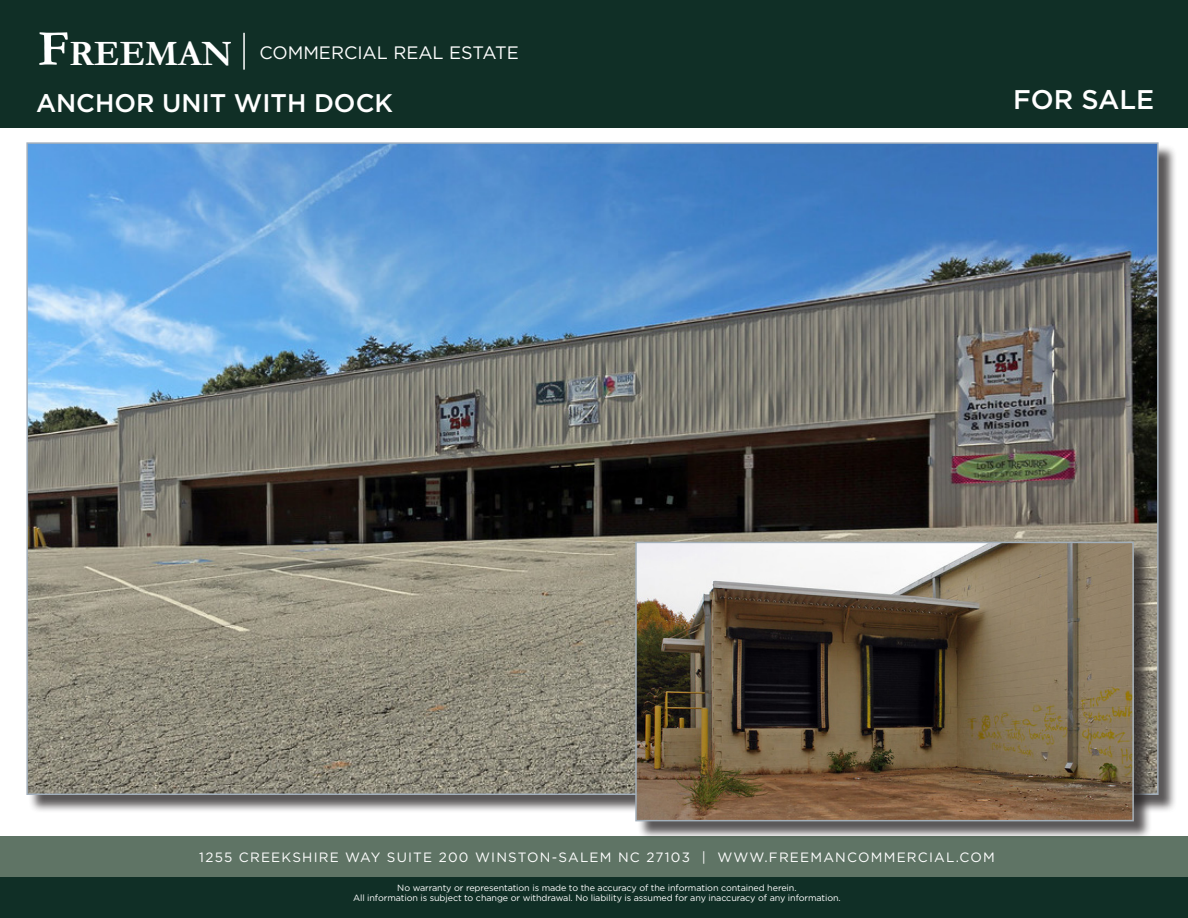
<style>
.page{position:relative;width:1188px;height:918px;background:#fff}
.page>*{position:absolute;margin:0;border:0;box-sizing:border-box;transform-origin:0 0}
.t1{font:700 36px "Garamond";color:#fff}
.t2{font:500 27px "Gotham";color:#fff}
.t3{font:500 25.5px "Gotham";color:#fff}
.t4{font:18px "Gotham";color:#fff}
.t5{font:13.5px "Gotham";letter-spacing:.09em;color:#fff}
.t6{font:9px/10.8px "Gotham";letter-spacing:-.01em;color:#fff;text-align:center}
.s1{font-size:51px}
</style>
<div class="page">
<div style="left:0;top:0;width:1188px;height:128px;background:#102f26"></div>
<hr style="left:243px;top:33px;width:2px;height:37px;background:#fff">
<div style="left:0;top:875px;width:1188px;height:43px;background:#102f26"></div>
<div style="left:0;top:837px;width:1188px;height:40px;background:#5f7465"></div>
<div style="left:29px;top:145px;width:1148px;height:669px;background:#231f20;opacity:.75"></div>
<img style="left:29px;top:145px;width:1127px;height:647px">
<div style="left:638px;top:544px;width:515px;height:296px;background:#231f20;opacity:.75"></div>
<img style="left:638px;top:545px;width:493px;height:273px">
<div style="left:635px;top:542px;width:499px;height:279px;border:2px solid #a3b0bb"></div>
<p class="t1" style="left:38px;top:29px;width:196px"><span class="s1">F</span>REEMAN</p>
<p class="t4" style="left:260px;top:41px;width:261px">COMMERCIAL REAL ESTATE</p>
<p class="t3" style="left:36px;top:87px;width:358px">ANCHOR UNIT WITH DOCK</p>
<p class="t2" style="left:1013px;top:82px;width:143px">FOR SALE</p>
<h3 class="t5" style="left:199px;top:849px;width:797px">1255 CREEKSHIRE WAY SUITE 200 WINSTON-SALEM NC 27103 | WWW.FREEMANCOMMERCIAL.COM</h3>
<p class="t6" style="left:353px;top:882px;width:489px">No warranty or representation is made to the accuracy of the information contained herein.<br>All information is subject to change or withdrawal. No liability is assumed for any inaccuracy of any information.</p>
</div>
